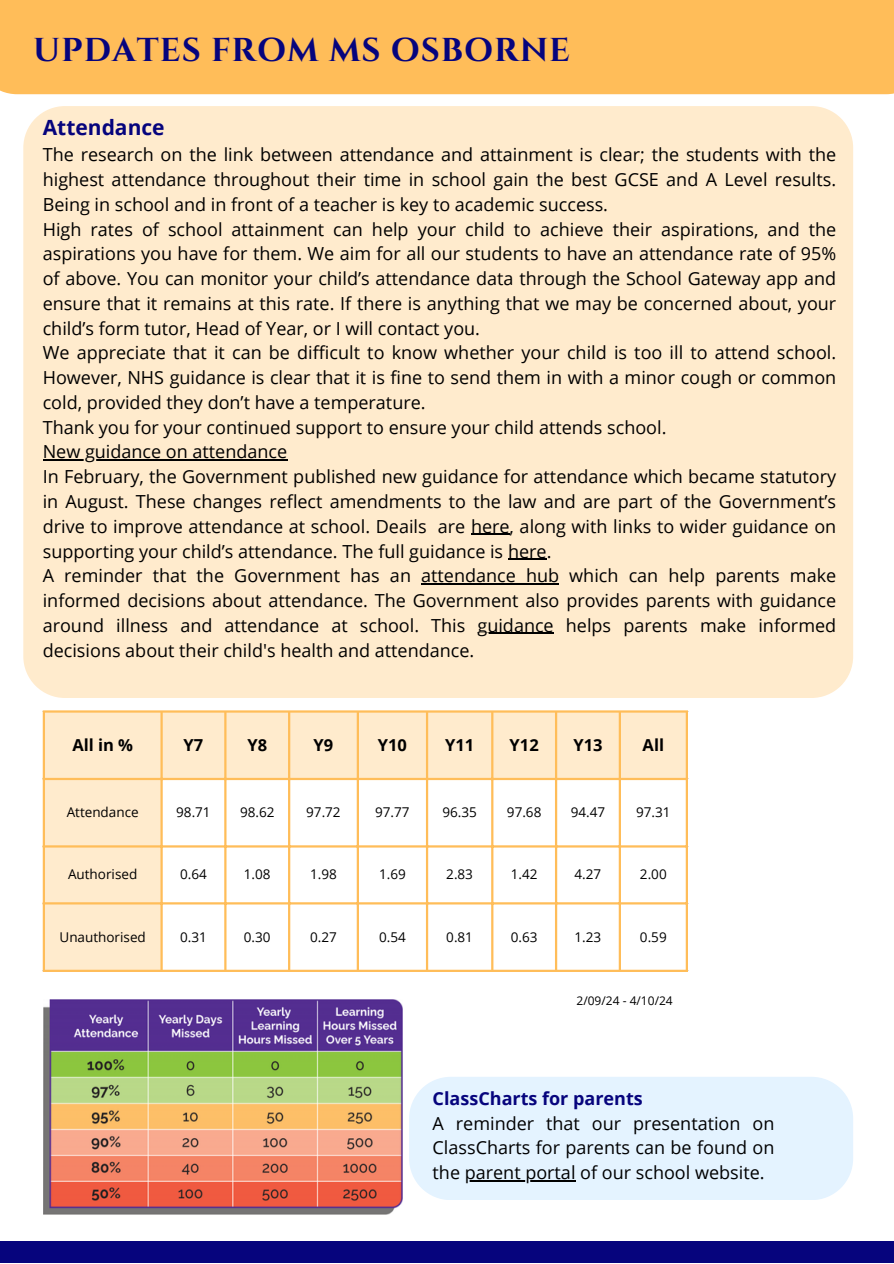
<style>
.page{position:relative;width:894px;height:1264px;background:#fff}
.page>*{position:absolute;margin:0;border:0;box-sizing:border-box;transform-origin:0 0}
.t1{font:700 33px "Cinzel";letter-spacing:.03em;color:#06047d}
.t2{font:700 21px "Open Sans";color:#06047d}
.t3{font:18px/24.8px "Open Sans";color:#000}
.t4{font:700 18px "Open Sans";color:#06047d}
.t5{font:700 16.5px "Open Sans";color:#000}
.t6{font:13.5px "Open Sans";color:#000}
.t7{font:12px "Open Sans";color:#000}
</style>
<div class="page">
<div style="left:0;top:1241px;width:893px;height:22px;background:#06047d"></div>
<div style="left:0;top:0;width:893px;height:94px;background:#ffbd59"></div>
<div style="left:23px;top:106px;width:829px;height:592px;background:#ffebcd"></div>
<hr style="left:43px;top:459px;width:244px;height:1px;background:#000">
<hr style="left:471px;top:534px;width:38px;height:1px;background:#000">
<hr style="left:508px;top:558px;width:38px;height:1px;background:#000">
<hr style="left:421px;top:583px;width:138px;height:1px;background:#000">
<hr style="left:477px;top:633px;width:76px;height:1px;background:#000">
<svg style="left:45px;top:712px;width:640px;height:257px"></svg>
<hr style="left:43px;top:712px;width:2px;height:257px;background:#ffbd59">
<hr style="left:160px;top:712px;width:3px;height:257px;background:#ffbd59">
<hr style="left:224px;top:712px;width:2px;height:257px;background:#ffbd59">
<hr style="left:288px;top:712px;width:2px;height:257px;background:#ffbd59">
<hr style="left:356px;top:712px;width:3px;height:257px;background:#ffbd59">
<hr style="left:426px;top:712px;width:2px;height:257px;background:#ffbd59">
<hr style="left:491px;top:712px;width:2px;height:257px;background:#ffbd59">
<hr style="left:555px;top:712px;width:2px;height:257px;background:#ffbd59">
<hr style="left:618px;top:712px;width:2px;height:257px;background:#ffbd59">
<hr style="left:685px;top:712px;width:2px;height:257px;background:#ffbd59">
<hr style="left:43px;top:710px;width:644px;height:2px;background:#ffbd59">
<hr style="left:43px;top:777px;width:644px;height:3px;background:#ffbd59">
<hr style="left:43px;top:845px;width:644px;height:2px;background:#ffbd59">
<hr style="left:43px;top:902px;width:644px;height:2px;background:#ffbd59">
<hr style="left:43px;top:969px;width:644px;height:3px;background:#ffbd59">
<div style="left:409px;top:1077px;width:443px;height:123px;background:#e4f3ff"></div>
<img style="left:44px;top:999px;width:358px;height:215px">
<hr style="left:464px;top:1180px;width:111px;height:1px;background:#000">
<p class="t1" style="left:33px;top:29px;width:538px">UPDATES FROM MS OSBORNE</p>
<h3 class="t2" style="left:43px;top:112px;width:123px">Attendance</h3>
<h1 class="t3" style="left:43px;top:142px;width:794px">The research on the link between attendance and attainment is clear; the students with the highest attendance throughout their time in school gain the best GCSE and A Level results.<br>Being in school and in front of a teacher is key to academic success.<br>High rates of school attainment can help your child to achieve their aspirations, and the aspirations you have for them. We aim for all our students to have an attendance rate of 95% of above. You can monitor your child’s attendance data through the School Gateway app and ensure that it remains at this rate. If there is anything that we may be concerned about, your child’s form tutor, Head of Year, or I will contact you.<br>We appreciate that it can be difficult to know whether your child is too ill to attend school.<br>However, NHS guidance is clear that it is fine to send them in with a minor cough or common cold, provided they don’t have a temperature.<br>Thank you for your continued support to ensure your child attends school.</h1>
<h2 class="t3" style="left:43px;top:439px;width:794px">New guidance on attendance<br>In February, the Government published new guidance for attendance which became statutory in August. These changes reflect amendments to the law and are part of the Government’s drive to improve attendance at school. Deails are here, along with links to wider guidance on supporting your child’s attendance. The full guidance is here.<br>A reminder that the Government has an attendance hub which can help parents make informed decisions about attendance. The Government also provides parents with guidance around illness and attendance at school. This</h2>
<h4 class="t3" style="left:477px;top:612px;width:360px">guidance helps parents make informed</h4>
<h4 class="t3" style="left:43px;top:637px;width:433px">decisions about their child's health and attendance.</h4>
<p class="t5" style="left:72px;top:733px;width:62px">All in %</p>
<p class="t5" style="left:183px;top:733px;width:21px">Y7</p>
<p class="t5" style="left:247px;top:733px;width:21px">Y8</p>
<p class="t5" style="left:313px;top:733px;width:21px">Y9</p>
<p class="t5" style="left:378px;top:733px;width:31px">Y10</p>
<p class="t5" style="left:445px;top:733px;width:31px">Y11</p>
<p class="t5" style="left:509px;top:733px;width:31px">Y12</p>
<p class="t5" style="left:573px;top:733px;width:31px">Y13</p>
<p class="t5" style="left:642px;top:733px;width:23px">All</p>
<p class="t6" style="left:67px;top:802px;width:73px">Attendance</p>
<p class="t6" style="left:176px;top:802px;width:36px">98.71</p>
<p class="t6" style="left:240px;top:802px;width:36px">98.62</p>
<p class="t6" style="left:306px;top:802px;width:36px">97.72</p>
<p class="t6" style="left:375px;top:802px;width:36px">97.77</p>
<p class="t6" style="left:442px;top:802px;width:36px">96.35</p>
<p class="t6" style="left:507px;top:802px;width:36px">97.68</p>
<p class="t6" style="left:570px;top:802px;width:36px">94.47</p>
<p class="t6" style="left:636px;top:802px;width:36px">97.31</p>
<p class="t6" style="left:68px;top:864px;width:71px">Authorised</p>
<p class="t6" style="left:180px;top:864px;width:28px">0.64</p>
<p class="t6" style="left:244px;top:864px;width:28px">1.08</p>
<p class="t6" style="left:310px;top:864px;width:28px">1.98</p>
<p class="t6" style="left:379px;top:864px;width:28px">1.69</p>
<p class="t6" style="left:446px;top:864px;width:28px">2.83</p>
<p class="t6" style="left:510px;top:864px;width:28px">1.42</p>
<p class="t6" style="left:574px;top:864px;width:28px">4.27</p>
<p class="t6" style="left:639px;top:864px;width:28px">2.00</p>
<p class="t6" style="left:59px;top:927px;width:88px">Unauthorised</p>
<p class="t6" style="left:180px;top:927px;width:28px">0.31</p>
<p class="t6" style="left:244px;top:927px;width:28px">0.30</p>
<p class="t6" style="left:310px;top:927px;width:28px">0.27</p>
<p class="t6" style="left:379px;top:927px;width:28px">0.54</p>
<p class="t6" style="left:446px;top:927px;width:28px">0.81</p>
<p class="t6" style="left:510px;top:927px;width:28px">0.63</p>
<p class="t6" style="left:574px;top:927px;width:28px">1.23</p>
<p class="t6" style="left:639px;top:927px;width:28px">0.59</p>
<h4 class="t7" style="left:576px;top:991px;width:98px">2/09/24 - 4/10/24</h4>
<p class="t4" style="left:432px;top:1085px;width:212px">ClassCharts for parents</p>
<p class="t3" style="left:432px;top:1110px;width:343px;text-align:justify">A reminder that our presentation on ClassCharts for parents can be found on the parent portal of our school website.</p>
</div>
